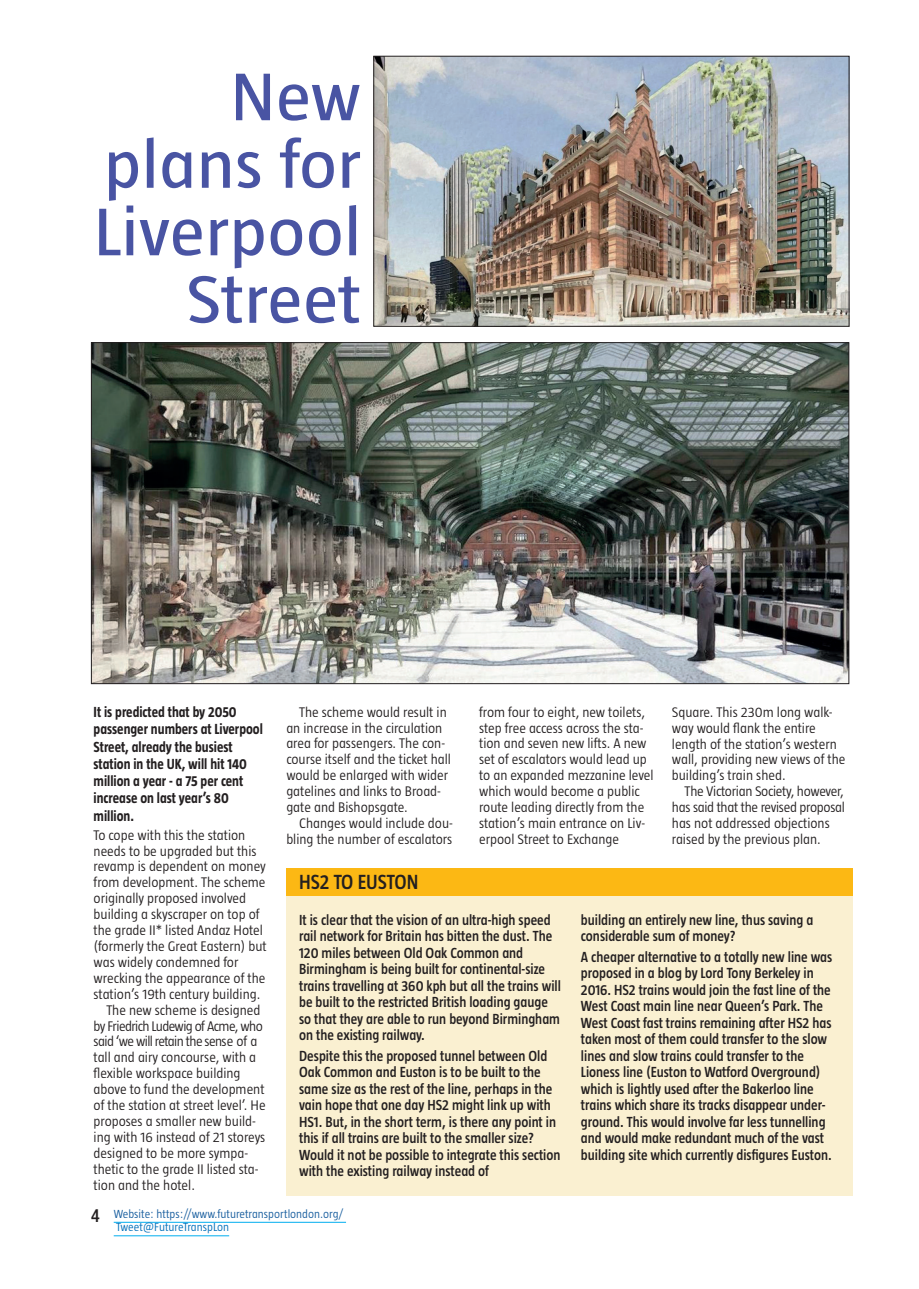
<style>
.page{position:relative;width:919px;height:1289px;background:#fff}
.page>*{position:absolute;margin:0;border:0;box-sizing:border-box;transform-origin:0 0}
.t1{font:69px/67.5px "Taz";letter-spacing:.005em;color:#4954a3;text-align:right;scale:1.1 1}
.t2{font:600 21px "Taz";color:#231f20;scale:.93 1}
.t3{font:600 15px/16.5px "Taz";color:#231f20;scale:.93 1}
.t4{font:700 15px/17.2px "Taz";color:#231f20;scale:.9 1}
.t5{font:300 14.25px/15.9px "Taz";color:#231f20}
.t6{font:300 14.25px/15.9px "Taz";letter-spacing:-.02em;color:#231f20}
.t7{font:300 14.25px "Taz";letter-spacing:-.04em;color:#231f20}
.t8{font:300 12px/13.5px "Taz";color:#175d9e}
.s1{font-family:"Helvetica Neue";font-weight:500;font-stretch:condensed;font-size:18px;color:#231f20}
.s2{color:#006eb9}
</style>
<div class="page">
<img style="left:93px;top:344px;width:754px;height:338px">
<img style="left:375px;top:58px;width:472px;height:266px">
<div style="left:373px;top:56px;width:476px;height:270px;border:1px solid #231f20"></div>
<div style="left:286px;top:889px;width:567px;height:306px;background:#faf0d1"></div>
<div style="left:286px;top:867px;width:567px;height:28px;background:#fcb814"></div>
<hr style="left:114px;top:1221px;width:232px;height:1px;background:#00aeef">
<hr style="left:114px;top:1235px;width:115px;height:1px;background:#00aeef">
<h1 class="t1" style="left:94px;top:64px;width:245px">New plans for<br>Liverpool<br>Street</h1>
<p class="t4" style="left:94px;top:703px;width:190px">It is predicted that by 2050 passenger numbers at Liverpool<br>Street, already the busiest station in the UK, will hit 140 million a year - a 75 per cent increase on last year’s 80 million.</p>
<p class="t5" style="left:94px;top:827px;width:153px">To cope with this the station</p>
<p class="t5" style="left:94px;top:842px;width:164px">needs to be upgraded but this</p>
<p class="t5" style="left:94px;top:858px;width:174px">revamp is dependent on money</p>
<p class="t5" style="left:94px;top:874px;width:173px">from development. The scheme</p>
<p class="t5" style="left:94px;top:890px;width:154px">originally proposed involved</p>
<p class="t5" style="left:94px;top:906px;width:167px">building a skyscraper on top of</p>
<p class="t5" style="left:94px;top:922px;width:171px">the grade II* listed Andaz Hotel</p>
<p class="t5" style="left:94px;top:938px;width:175px">(formerly the Great Eastern) but</p>
<p class="t5" style="left:94px;top:954px;width:146px">was widely condemned for</p>
<p class="t5" style="left:94px;top:970px;width:173px">wrecking the appearance of the</p>
<p class="t5" style="left:94px;top:986px;width:168px">station’s 19th century building.</p>
<p class="t5" style="left:106px;top:1001px;width:156px">The new scheme is designed</p>
<p class="t7" style="left:94px;top:1018px;width:171px">by Friedrich Ludewig of Acme, who</p>
<p class="t7" style="left:94px;top:1034px;width:165px">said ‘we will retain the sense of a</p>
<p class="t5" style="left:94px;top:1049px;width:164px">tall and airy concourse, with a</p>
<p class="t5" style="left:94px;top:1065px;width:148px">flexible workspace building</p>
<p class="t5" style="left:94px;top:1081px;width:172px">above to fund the development</p>
<p class="t5" style="left:94px;top:1097px;width:173px">of the station at street level’. He</p>
<p class="t5" style="left:94px;top:1113px;width:164px">proposes a smaller new build-</p>
<p class="t5" style="left:94px;top:1129px;width:173px">ing with 16 instead of 21 storeys</p>
<p class="t5" style="left:94px;top:1145px;width:156px">designed to be more sympa-</p>
<p class="t5" style="left:94px;top:1160px;width:166px">thetic to the grade II listed sta-</p>
<p class="t5" style="left:94px;top:1176px;width:103px">tion and the hotel.</p>
<p class="t5" style="left:286px;top:704px;width:166px;text-indent:13px">The scheme would result in an increase in the circulation area for passengers. The con&shy;course itself and the ticket hall would be enlarged with wider gatelines and links to Broad&shy;gate and Bishopsgate.</p>
<p class="t5" style="left:286px;top:815px;width:168px;text-align:right">Changes would include dou&shy;bling the number of escalators</p>
<h2 class="t2" style="left:299px;top:870px;width:130px">HS2 TO EUSTON</h2>
<p class="t5" style="left:479px;top:704px;width:176px">from four to eight, new toilets, step free access across the sta&shy;tion and seven new lifts. A new set of escalators would lead up to an expanded mezzanine level which would become a public route leading directly from the station’s main entrance on Liv&shy;erpool Street to Exchange</p>
<p class="t5" style="left:671px;top:704px;width:175px">Square. This 230m long walk&shy;way would flank the entire length of the station’s western wall, providing new views of the building’s train shed.</p>
<p class="t6" style="left:671px;top:783px;width:174px;text-indent:13px">The Victorian Society, however, has said that the revised proposal has not addressed objections raised by the previous plan.</p>
<p class="t3" style="left:299px;top:911px;width:283px">It is clear that the vision of an ultra-high speed rail network for Britain has bitten the dust. The 120 miles between Old Oak Common and Birmingham is being built for continental-size trains travelling at 360 kph but all the trains will be built to the restricted British loading gauge so that they are able to run beyond Birmingham on the existing railway.</p>
<p class="t3" style="left:299px;top:1047px;width:282px">Despite this the proposed tunnel between Old Oak Common and Euston is to be built to the same size as the rest of the line, perhaps in the vain hope that one day HS2 might link up with HS1. But, in the short term, is there any point in this if all trains are built to the smaller size?<br>Would it not be possible to integrate this section with the existing railway instead of</p>
<p class="t3" style="left:581px;top:911px;width:251px">building an entirely new line, thus saving a considerable sum of money?</p>
<p class="t3" style="left:581px;top:948px;width:272px">A cheaper alternative to a totally new line was proposed in a blog by Lord Tony Berkeley in 2016. HS2 trains would join the fast line of the West Coast main line near Queen’s Park. The West Coast fast trains remaining after HS2 has taken most of them could transfer to the slow lines and slow trains could transfer to the Lioness line (Euston to Watford Overground) which is lightly used after the Bakerloo line trains which share its tracks disappear under&shy;ground. This would involve far less tunnelling and would make redundant much of the vast building site which currently disfigures Euston.</p>
<p class="t8" style="left:116px;top:1206px;width:229px;text-indent:-25px"><span class="s1">4</span> Website: https://www.futuretransportlondon.org/<br><span class="s2">Tweet@FutureTranspLon</span></p>
</div>
